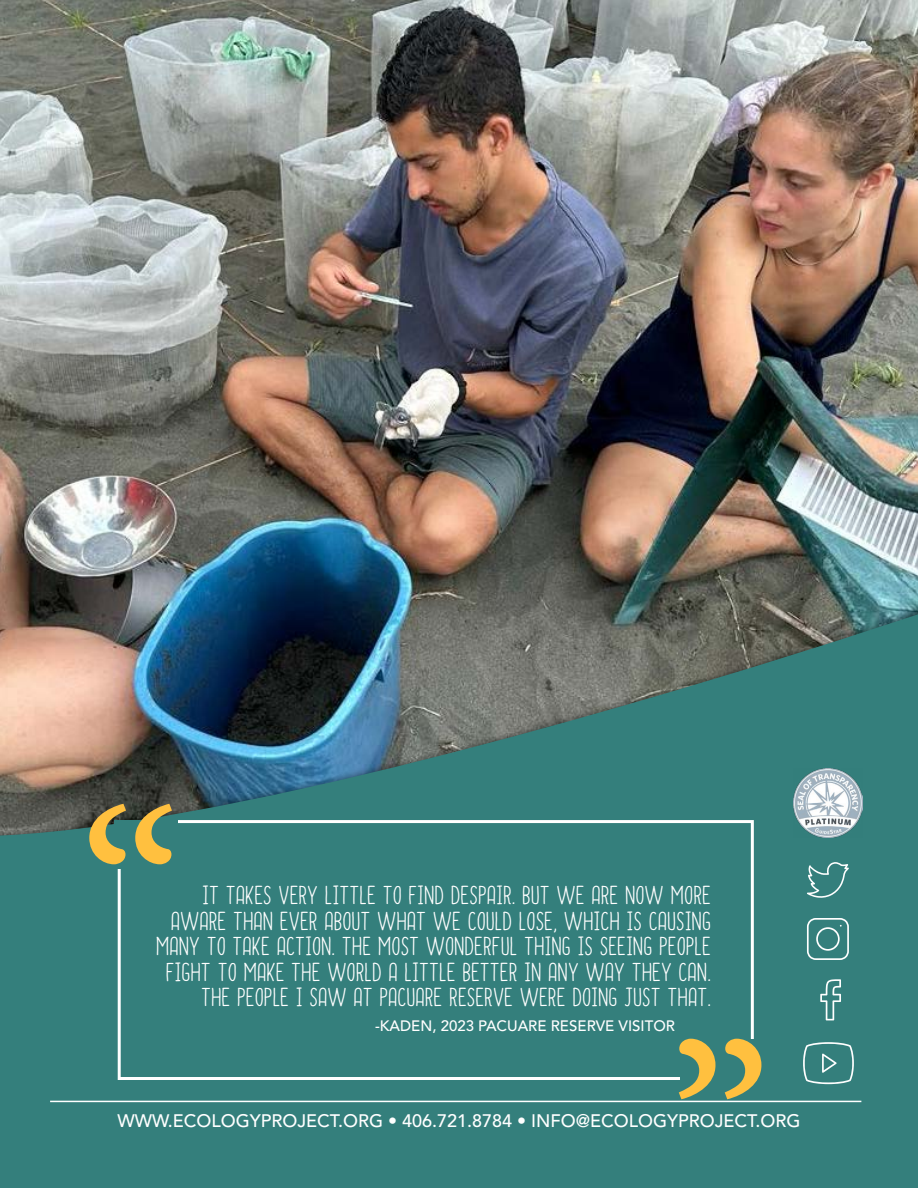
<style>
.page{position:relative;width:918px;height:1188px;background:#fff}
.page>*{position:absolute;margin:0;border:0;box-sizing:border-box;transform-origin:0 0}
.t1{font:262.5px "Minion Pro";color:#ffc03f}
.t2{font:24px/25.5px "Always Together";letter-spacing:.03em;color:#fff;text-align:right}
.t3{font:500 18px "Avenir LT Std";color:#fff}
.t4{font:500 15px "Avenir LT Std";color:#fff}
</style>
<div class="page">
<img style="left:0;top:0;width:918px;height:601px">
<svg style="left:0;top:610px;width:918px;height:578px;background:#3f7a78"></svg>
<hr style="left:50px;top:1101px;width:811px;height:1px;background:#fff">
<svg style="left:820px;top:979px;width:21px;height:41px"></svg>
<svg style="left:807px;top:918px;width:42px;height:42px;background:#5d9997"></svg>
<svg style="left:807px;top:862px;width:42px;height:36px;background:#549391"></svg>
<svg style="left:803px;top:1042px;width:51px;height:42px;background:#549390"></svg>
<div style="left:118px;top:820px;width:636px;height:260px;border:3px solid #fff"></div>
<img style="left:793px;top:768px;width:70px;height:69px">
<div style="left:680px;top:1039px;width:92px;height:48px;background:#347f7c"></div>
<div style="left:114px;top:820px;width:64px;height:49px;background:#347f7c"></div>
<h1 class="t1" style="left:78px;top:732px;width:106px">“</h1>
<p class="t2" style="left:156px;top:882px;width:556px">IT TAKES VERY LITTLE TO FIND DESPAIR. BUT WE ARE NOW MORE AWARE THAN EVER ABOUT WHAT WE COULD LOSE, WHICH IS CAUSING MANY TO TAKE ACTION. THE MOST WONDERFUL THING IS SEEING PEOPLE FIGHT TO MAKE THE WORLD A LITTLE BETTER IN ANY WAY THEY CAN.<br>THE PEOPLE I SAW AT PACUARE RESERVE WERE DOING JUST THAT.</p>
<p class="t4" style="left:375px;top:1017px;width:301px">-KADEN, 2023 PACUARE RESERVE VISITOR</p>
<h1 class="t1" style="left:772px;top:1171px;width:106px;rotate:-180deg">“</h1>
<p class="t3" style="left:117px;top:1110px;width:685px">WWW.ECOLOGYPROJECT.ORG • 406.721.8784 • INFO@ECOLOGYPROJECT.ORG</p>
</div>
